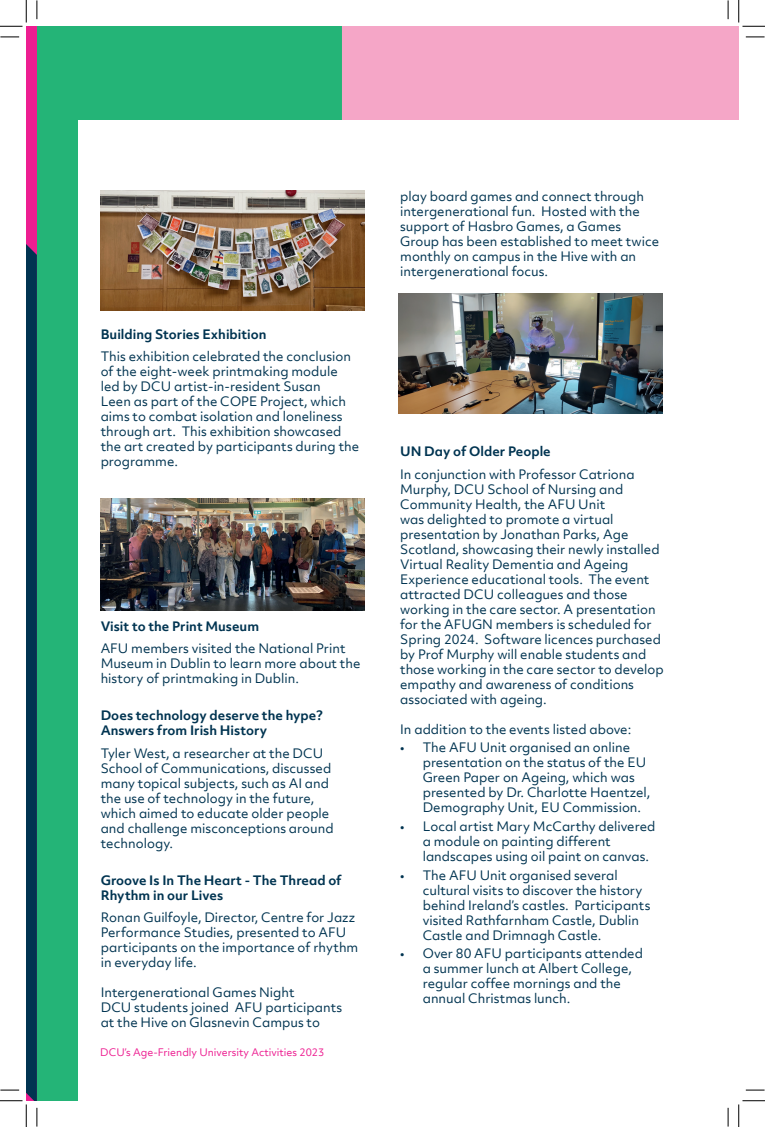
<style>
.page{position:relative;width:765px;height:1127px;background:#fff}
.page>*{position:absolute;margin:0;border:0;box-sizing:border-box;transform-origin:0 0}
.t1{font:12.5px/15px "Objektiv Mk 2";color:#013451}
.t2{font:700 12.5px/15px "Objektiv Mk 2";color:#013451}
.t3{font:10px "Objektiv Mk 2";color:#ed1e91}
</style>
<div class="page">
<div style="left:37px;top:26px;width:701px;height:1074px;background:#24b477"></div>
<div style="left:342px;top:26px;width:396px;height:94px;background:#f5a6c7"></div>
<div style="left:78px;top:120px;width:660px;height:980px;background:#fff"></div>
<img style="left:101px;top:190px;width:264px;height:120px">
<img style="left:101px;top:498px;width:264px;height:112px">
<img style="left:399px;top:294px;width:264px;height:119px">
<svg style="left:746px;top:36px;width:18px;height:2px"></svg>
<svg style="left:746px;top:1089px;width:18px;height:1px"></svg>
<svg style="left:727px;top:0;width:2px;height:19px"></svg>
<svg style="left:727px;top:1107px;width:2px;height:19px"></svg>
<svg style="left:0;top:0;width:38px;height:1126px"></svg>
<svg style="left:738px;top:0;width:27px;height:27px"></svg>
<svg style="left:738px;top:1100px;width:27px;height:26px"></svg>
<p class="t2" style="left:101px;top:326px;width:167px">Building Stories Exhibition</p>
<p class="t1" style="left:101px;top:348px;width:260px">This exhibition celebrated the conclusion of the eight-week printmaking module led by DCU artist-in-resident Susan<br>Leen as part of the COPE Project, which aims to combat isolation and loneliness through art. This exhibition showcased the art created by participants during the programme.</p>
<p class="t2" style="left:101px;top:618px;width:160px">Visit to the Print Museum</p>
<p class="t1" style="left:101px;top:640px;width:261px">AFU members visited the National Print<br>Museum in Dublin to learn more about the history of printmaking in Dublin.</p>
<p class="t2" style="left:101px;top:707px;width:223px">Does technology deserve the hype?<br>Answers from Irish History</p>
<p class="t1" style="left:101px;top:745px;width:234px">Tyler West, a researcher at the DCU<br>School of Communications, discussed many topical subjects, such as AI and the use of technology in the future, which aimed to educate older people and challenge misconceptions around technology.</p>
<p class="t2" style="left:101px;top:872px;width:242px">Groove Is In The Heart - The Thread of<br>Rhythm in our Lives</p>
<p class="t1" style="left:101px;top:909px;width:259px">Ronan Guilfoyle, Director, Centre for Jazz Performance Studies, presented to AFU participants on the importance of rhythm in everyday life.</p>
<p class="t1" style="left:101px;top:984px;width:243px">Intergenerational Games Night<br>DCU students joined AFU participants at the Hive on Glasnevin Campus to</p>
<p class="t3" style="left:100px;top:1044px;width:226px">DCU’s Age-Friendly University Activities 2023</p>
<p class="t1" style="left:400px;top:189px;width:260px">play board games and connect through intergenerational fun. Hosted with the support of Hasbro Games, a Games Group has been established to meet twice monthly on campus in the Hive with an intergenerational focus.</p>
<p class="t2" style="left:400px;top:444px;width:152px">UN Day of Older People</p>
<p class="t1" style="left:400px;top:466px;width:265px">In conjunction with Professor Catriona Murphy, DCU School of Nursing and Community Health, the AFU Unit<br>was delighted to promote a virtual presentation by Jonathan Parks, Age Scotland, showcasing their newly installed Virtual Reality Dementia and Ageing Experience educational tools. The event attracted DCU colleagues and those working in the care sector. A presentation for the AFUGN members is scheduled for Spring 2024. Software licences purchased by Prof Murphy will enable students and those working in the care sector to develop empathy and awareness of conditions associated with ageing.</p>
<p class="t1" style="left:400px;top:721px;width:233px">In addition to the events listed above:</p>
<p class="t1" style="left:423px;top:739px;width:229px;text-indent:-22px">• The AFU Unit organised an online presentation on the status of the EU Green Paper on Ageing, which was presented by Dr. Charlotte Haentzel, Demography Unit, EU Commission.</p>
<p class="t1" style="left:423px;top:818px;width:234px;text-indent:-22px">• Local artist Mary McCarthy delivered a module on painting different landscapes using oil paint on canvas.</p>
<p class="t1" style="left:423px;top:867px;width:229px;text-indent:-22px">• The AFU Unit organised several cultural visits to discover the history behind Ireland’s castles. Participants visited Rathfarnham Castle, Dublin Castle and Drimnagh Castle.</p>
<p class="t1" style="left:423px;top:945px;width:222px;text-indent:-22px">• Over 80 AFU participants attended a summer lunch at Albert College, regular coffee mornings and the annual Christmas lunch.</p>
</div>
